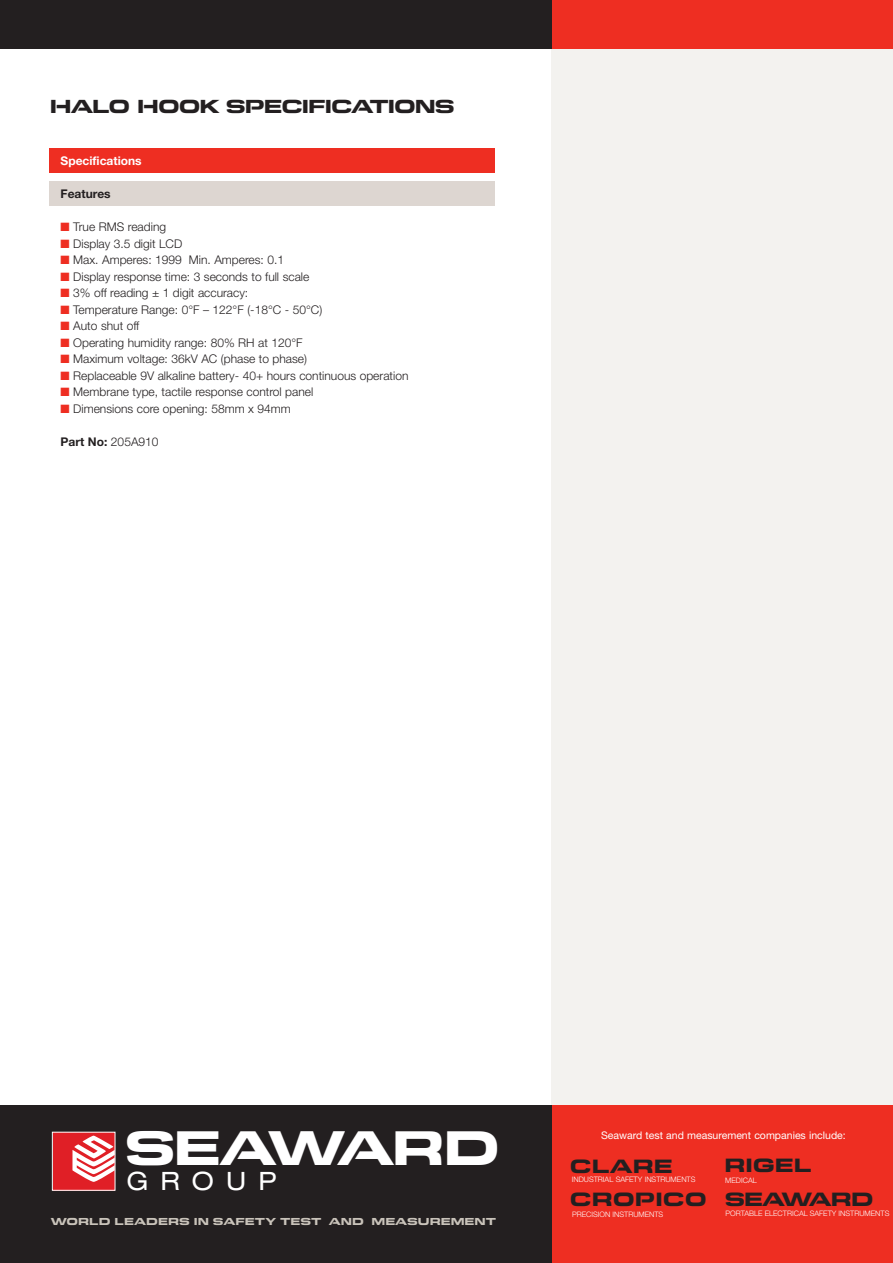
<style>
.page{position:relative;width:893px;height:1263px;background:#fff}
.page>*{position:absolute;margin:0;border:0;box-sizing:border-box;transform-origin:0 0}
.t1{font:48.15px "Seaward";letter-spacing:-.05em;color:#fff}
.t2{font:expanded 25.35px "Helvetica Neue";letter-spacing:.48em;color:#fff}
.t3{font:19.05px "Seaward";color:#231f20}
.t4{font:19.05px "Seaward";letter-spacing:-.05em;color:#231f20}
.t5{font:18.75px "Seaward";letter-spacing:-.055em;color:#231f20}
.t6{font:300 12px "Helvetica Neue";color:#231f20}
.t7{font:700 12px "Helvetica Neue";color:#231f20}
.t8{font:700 12px "Helvetica Neue";color:#fff}
.t9{font:10.5px "Helvetica Neue";color:#fff}
.t10{font:10.05px "Seaward";color:#c9c3ba}
.t11{font:300 7.5px "Helvetica Neue";color:#fff}
.s1{color:#ee2e22}
.s2{font-weight:300}
</style>
<div class="page">
<div style="left:552px;top:14px;width:341px;height:1246px;background:#f3f2ef"></div>
<div style="left:525px;top:1105px;width:368px;height:158px;background:#ee2e22"></div>
<div style="left:0;top:1105px;width:552px;height:158px;background:#231f20"></div>
<div style="left:53px;top:1132px;width:62px;height:58px;background:#e01f26"></div>
<svg style="left:72px;top:1135px;width:41px;height:47px"></svg>
<div style="left:52px;top:1132px;width:63px;height:59px;border:1px solid #fff"></div>
<div style="left:3px;top:0;width:890px;height:49px;background:#ee2e22"></div>
<div style="left:0;top:0;width:552px;height:49px;background:#231f20"></div>
<div style="left:50px;top:182px;width:445px;height:24px;background:#ddd6d1"></div>
<div style="left:50px;top:149px;width:445px;height:24px;background:#ee2e22"></div>
<h3 class="t5" style="left:50px;top:96px;width:406px">HALO HOOK SPECIFICATIONS</h3>
<p class="t8" style="left:61px;top:156px;width:83px">Specifications</p>
<p class="t7" style="left:61px;top:189px;width:52px">Features</p>
<p class="t6" style="left:61px;top:219px;width:107px"><span class="s1">■</span> True RMS reading</p>
<p class="t6" style="left:61px;top:236px;width:123px"><span class="s1">■</span> Display 3.5 digit LCD</p>
<p class="t6" style="left:61px;top:252px;width:225px"><span class="s1">■</span> Max. Amperes: 1999 Min. Amperes: 0.1</p>
<p class="t6" style="left:61px;top:269px;width:250px"><span class="s1">■</span> Display response time: 3 seconds to full scale</p>
<p class="t6" style="left:61px;top:285px;width:189px"><span class="s1">■</span> 3% off reading ± 1 digit accuracy:</p>
<p class="t6" style="left:61px;top:302px;width:263px"><span class="s1">■</span> Temperature Range: 0°F – 122°F (-18°C - 50°C)</p>
<p class="t6" style="left:61px;top:318px;width:80px"><span class="s1">■</span> Auto shut off</p>
<p class="t6" style="left:61px;top:335px;width:244px"><span class="s1">■</span> Operating humidity range: 80% RH at 120°F</p>
<p class="t6" style="left:61px;top:351px;width:248px"><span class="s1">■</span> Maximum voltage: 36kV AC (phase to phase)</p>
<p class="t6" style="left:61px;top:368px;width:349px"><span class="s1">■</span> Replaceable 9V alkaline battery- 40+ hours continuous operation</p>
<p class="t6" style="left:61px;top:384px;width:254px"><span class="s1">■</span> Membrane type, tactile response control panel</p>
<p class="t6" style="left:61px;top:401px;width:232px"><span class="s1">■</span> Dimensions core opening: 58mm x 94mm</p>
<p class="t7" style="left:61px;top:437px;width:99px">Part No: <span class="s2">205A910</span></p>
<h1 class="t1" style="left:124px;top:1120px;width:377px">SEAWARD</h1>
<h2 class="t2" style="left:126px;top:1172px;width:152px">GROUP</h2>
<p class="t10" style="left:51px;top:1215px;width:447px">WORLD LEADERs IN SAFETY TEST AND MEASUREMENT</p>
<p class="t9" style="left:601px;top:1132px;width:246px">Seaward test and measurement companies include:</p>
<h3 class="t3" style="left:570px;top:1155px;width:104px">CLARE</h3>
<p class="t11" style="left:572px;top:1175px;width:125px">INDUSTRIAL SAFETY INSTRUMENTS</p>
<h3 class="t3" style="left:570px;top:1189px;width:138px">CROPICO</h3>
<p class="t11" style="left:572px;top:1209px;width:93px">PRECISION INSTRUMENTS</p>
<h3 class="t3" style="left:724px;top:1155px;width:89px">RIGEL</h3>
<p class="t11" style="left:725px;top:1175px;width:33px">MEDICAL</p>
<h3 class="t4" style="left:725px;top:1188px;width:150px">SEAWARD</h3>
<p class="t11" style="left:725px;top:1209px;width:166px">PORTABLE ELECTRICAL SAFETY INSTRUMENTS</p>
</div>
